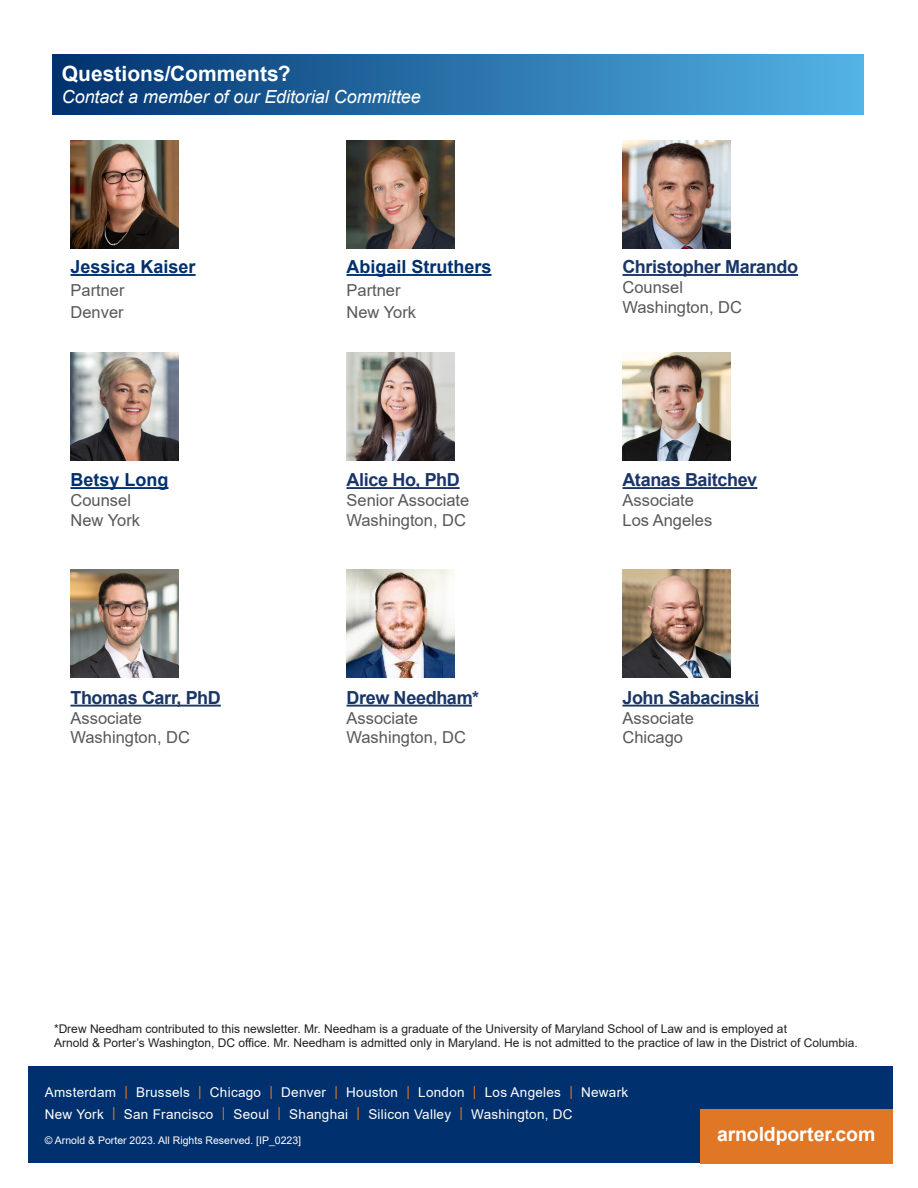
<style>
.page{position:relative;width:918px;height:1188px;background:#fff}
.page>*{position:absolute;margin:0;border:0;box-sizing:border-box;transform-origin:0 0}
.Body_Copy{font:700 21px "Arial";color:#fff}
.t1{font:700 19.5px "Arial";letter-spacing:-.01em;color:#fff}
.t2{font:700 18px "Arial";letter-spacing:-.02em;color:#193667}
.t3{font:700 18px "Arial";color:#00306d}
.Body_Copy-2{font:italic 18px "Arial";letter-spacing:-.005em;color:#fff}
.t4{font:16.5px "Arial";color:#57585a}
.t5{font:13.5px "Arial";letter-spacing:.02em;color:#fff}
.t6{font:12px/14.4px "Arial";color:#231f20}
.t7{font:10.5px "Arial";color:#fff}
.s1{color:#df7727}
</style>
<div class="page">
<img style="left:622px;top:352px;width:108px;height:108px">
<div style="left:53px;top:54px;width:811px;height:60px;background:linear-gradient(to right,#00316e,#54b4e5)"></div>
<hr style="left:70px;top:274px;width:126px;height:2px;background:#00306d">
<hr style="left:346px;top:274px;width:146px;height:2px;background:#00306d">
<hr style="left:622px;top:274px;width:176px;height:2px;background:#193667">
<hr style="left:70px;top:487px;width:99px;height:2px;background:#00306d">
<hr style="left:346px;top:487px;width:114px;height:2px;background:#193667">
<hr style="left:622px;top:487px;width:135px;height:2px;background:#193667">
<img style="left:622px;top:141px;width:108px;height:108px">
<img style="left:70px;top:570px;width:108px;height:108px">
<img style="left:622px;top:570px;width:108px;height:108px">
<img style="left:346px;top:570px;width:108px;height:108px">
<img style="left:346px;top:352px;width:108px;height:108px">
<div style="left:28px;top:1066px;width:865px;height:97px;background:#00306d"></div>
<div style="left:700px;top:1109px;width:193px;height:54px;background:#df7727"></div>
<hr style="left:70px;top:705px;width:151px;height:2px;background:#193667">
<hr style="left:346px;top:705px;width:126px;height:2px;background:#193667">
<hr style="left:622px;top:705px;width:137px;height:2px;background:#193667">
<img style="left:70px;top:141px;width:108px;height:108px">
<img style="left:346px;top:141px;width:108px;height:108px">
<img style="left:70px;top:352px;width:108px;height:108px">
<p class="Body_Copy" style="left:62px;top:58px;width:230px">Questions/Comments?</p>
<p class="Body_Copy-2" style="left:62px;top:85px;width:360px">Contact a member of our Editorial Committee</p>
<p class="t3" style="left:70px;top:254px;width:127px">Jessica Kaiser</p>
<p class="t4" style="left:70px;top:278px;width:56px">Partner</p>
<p class="t4" style="left:70px;top:301px;width:55px">Denver</p>
<p class="t3" style="left:70px;top:467px;width:100px">Betsy Long</p>
<p class="t4" style="left:70px;top:489px;width:62px">Counsel</p>
<p class="t4" style="left:70px;top:509px;width:71px">New York</p>
<p class="t2" style="left:70px;top:685px;width:152px">Thomas Carr, PhD</p>
<p class="t4" style="left:70px;top:706px;width:73px">Associate</p>
<p class="t4" style="left:70px;top:726px;width:121px">Washington, DC</p>
<p class="t3" style="left:346px;top:254px;width:147px">Abigail Struthers</p>
<p class="t4" style="left:346px;top:278px;width:56px">Partner</p>
<p class="t4" style="left:346px;top:301px;width:71px">New York</p>
<p class="t2" style="left:346px;top:467px;width:115px">Alice Ho, PhD</p>
<p class="t4" style="left:346px;top:489px;width:124px">Senior Associate</p>
<p class="t4" style="left:346px;top:509px;width:121px">Washington, DC</p>
<p class="t2" style="left:346px;top:685px;width:134px">Drew Needham*</p>
<p class="t4" style="left:346px;top:706px;width:73px">Associate</p>
<p class="t4" style="left:346px;top:726px;width:121px">Washington, DC</p>
<p class="t2" style="left:622px;top:254px;width:177px">Christopher Marando</p>
<p class="t4" style="left:622px;top:276px;width:62px">Counsel</p>
<p class="t4" style="left:622px;top:296px;width:121px">Washington, DC</p>
<p class="t2" style="left:622px;top:467px;width:136px">Atanas Baitchev</p>
<p class="t4" style="left:622px;top:489px;width:73px">Associate</p>
<p class="t4" style="left:622px;top:509px;width:91px">Los Angeles</p>
<p class="t2" style="left:622px;top:685px;width:138px">John Sabacinski</p>
<p class="t4" style="left:622px;top:706px;width:73px">Associate</p>
<p class="t4" style="left:622px;top:726px;width:62px">Chicago</p>
<p class="t6" style="left:54px;top:1021px;width:805px">*Drew Needham contributed to this newsletter. Mr. Needham is a graduate of the University of Maryland School of Law and is employed at<br>Arnold &amp; Porter’s Washington, DC office. Mr. Needham is admitted only in Maryland. He is not admitted to the practice of law in the District of Columbia.</p>
<p class="t5" style="left:45px;top:1083px;width:585px">Amsterdam <span class="s1">|</span> Brussels <span class="s1">|</span> Chicago <span class="s1">|</span> Denver <span class="s1">|</span> Houston <span class="s1">|</span> London <span class="s1">|</span> Los Angeles <span class="s1">|</span> Newark</p>
<p class="t5" style="left:45px;top:1105px;width:529px">New York <span class="s1">|</span> San Francisco <span class="s1">|</span> Seoul <span class="s1">|</span> Shanghai <span class="s1">|</span> Silicon Valley <span class="s1">|</span> Washington, DC</p>
<p class="t7" style="left:45px;top:1133px;width:258px">© Arnold &amp; Porter 2023. All Rights Reserved. [IP_0223]</p>
<p class="t1" style="left:717px;top:1120px;width:160px">arnoldporter.com</p>
</div>
